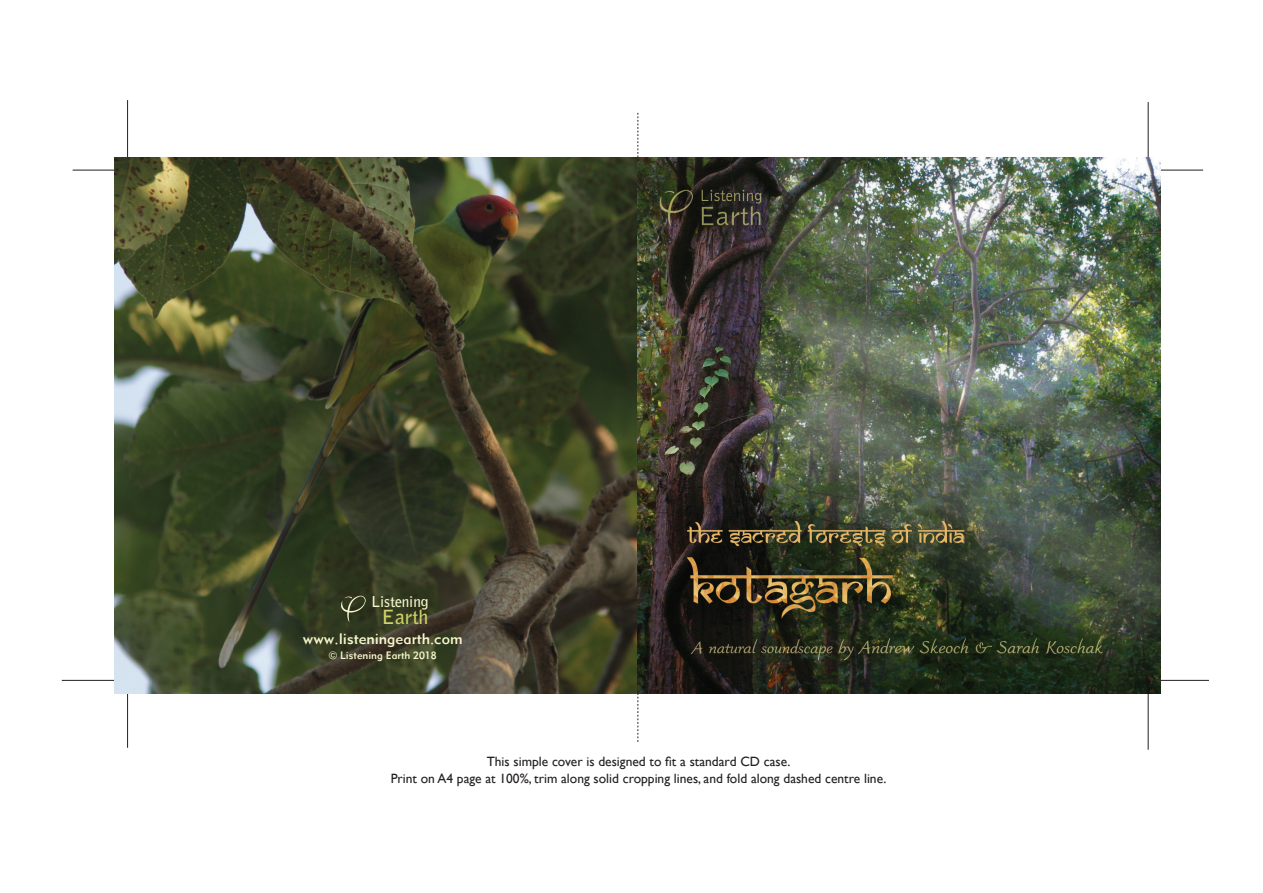
<style>
.page{position:relative;width:1263px;height:893px;background:#fff}
.page>*{position:absolute;margin:0;border:0;box-sizing:border-box;transform-origin:0 0}
.t1{font:700 19.5px "Bell Gothic BT";color:#d0d165}
.t2{font:15px "Metro Medium LT Two";color:#f7f7cb}
.t3{font:700 15px "Bell Gothic BT";color:#f7f7cb}
.t4{font:13.5px/16.5px "Gill Sans";color:#231f20;text-align:center}
.t5{font:10.5px "Metro Medium LT Two";color:#f7f7cb}
</style>
<div class="page">
<hr style="left:1148px;top:102px;width:1px;height:55px;background:#231f20">
<hr style="left:127px;top:100px;width:1px;height:57px;background:#231f20">
<hr style="left:73px;top:170px;width:42px;height:1px;background:#231f20">
<hr style="left:1161px;top:170px;width:42px;height:1px;background:#231f20">
<hr style="left:1161px;top:680px;width:48px;height:1px;background:#231f20">
<hr style="left:1148px;top:693px;width:1px;height:57px;background:#231f20">
<svg style="left:638px;top:113px;width:1px;height:44px"></svg>
<svg style="left:638px;top:693px;width:1px;height:49px"></svg>
<hr style="left:127px;top:693px;width:1px;height:55px;background:#231f20">
<hr style="left:62px;top:680px;width:53px;height:1px;background:#231f20">
<img style="left:115px;top:157px;width:1046px;height:536px">
<img style="left:340px;top:595px;width:29px;height:30px">
<p class="t3" style="left:371px;top:592px;width:59px">Listening</p>
<h1 class="t1" style="left:382px;top:604px;width:48px">Earth</h1>
<p class="t2" style="left:303px;top:630px;width:161px">www.listeningearth.com</p>
<p class="t5" style="left:329px;top:649px;width:109px">© Listening Earth 2018</p>
<p class="t4" style="left:391px;top:753px;width:497px">This simple cover is designed to fit a standard CD case.<br>Print on A4 page at 100%, trim along solid cropping lines, and fold along dashed centre line.</p>
</div>
